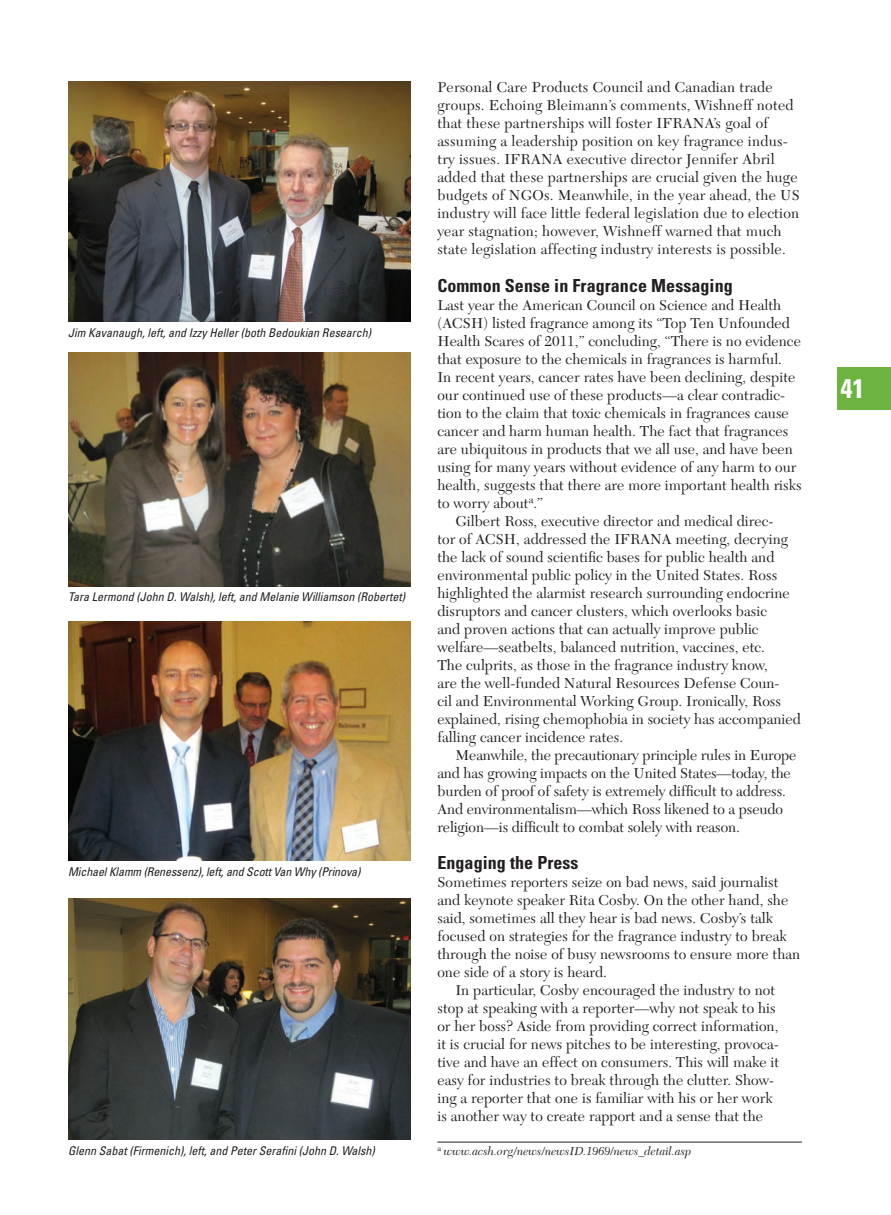
<style>
.page{position:relative;width:891px;height:1215px;background:#fff}
.page>*{position:absolute;margin:0;border:0;box-sizing:border-box;transform-origin:0 0}
.t1{font:700 condensed 27px "Univers LT Std";color:#fff}
.t2{font:700 condensed 18px "Univers LT Std";letter-spacing:.005em;color:#231f20}
.t3{font:15px/18px "New Caledonia";letter-spacing:.005em;color:#231f20}
.t4{font:italic condensed 12px "Univers LT Std";color:#231f20}
.t5{font:italic 12px "New Caledonia";color:#231f20}
</style>
<div class="page">
<div style="left:838px;top:367px;width:53px;height:42px;background:#6cb43f"></div>
<hr style="left:437px;top:1142px;width:365px;height:1px;background:#231f20">
<img style="left:68px;top:81px;width:342px;height:241px">
<img style="left:68px;top:352px;width:342px;height:235px">
<img style="left:68px;top:621px;width:342px;height:239px">
<img style="left:68px;top:899px;width:342px;height:241px">
<p class="t4" style="left:68px;top:325px;width:305px">Jim Kavanaugh, left, and Izzy Heller (both Bedoukian Research)</p>
<p class="t4" style="left:68px;top:589px;width:339px">Tara Lermond (John D. Walsh), left, and Melanie Williamson (Robertet)</p>
<p class="t4" style="left:68px;top:864px;width:294px">Michael Klamm (Renessenz), left, and Scott Van Why (Prinova)</p>
<p class="t4" style="left:68px;top:1144px;width:308px">Glenn Sabat (Firmenich), left, and Peter Serafini (John D. Walsh)</p>
<p class="t3" style="left:437px;top:79px;width:364px">Personal Care Products Council and Canadian trade groups. Echoing Bleimann’s comments, Wishneff noted that these partnerships will foster IFRANA’s goal of assuming a leadership position on key fragrance indus&shy;try issues. IFRANA executive director Jennifer Abril added that these partnerships are crucial given the huge budgets of NGOs. Meanwhile, in the year ahead, the US industry will face little federal legislation due to election year stagnation; however, Wishneff warned that much state legislation affecting industry interests is possible.</p>
<p class="t2" style="left:437px;top:274px;width:297px">Common Sense in Fragrance Messaging</p>
<p class="t3" style="left:437px;top:296px;width:345px">Last year the American Council on Science and Health</p>
<p class="t3" style="left:437px;top:314px;width:354px">(ACSH) listed fragrance among its “Top Ten Unfounded</p>
<p class="t3" style="left:437px;top:332px;width:365px">Health Scares of 2011,” concluding, “There is no evidence</p>
<p class="t3" style="left:437px;top:350px;width:346px">that exposure to the chemicals in fragrances is harmful.</p>
<p class="t3" style="left:437px;top:368px;width:359px">In recent years, cancer rates have been declining, despite</p>
<p class="t3" style="left:437px;top:386px;width:349px">our continued use of these products—a clear contradic-</p>
<p class="t3" style="left:437px;top:404px;width:353px">tion to the claim that toxic chemicals in fragrances cause</p>
<p class="t3" style="left:437px;top:422px;width:352px">cancer and harm human health. The fact that fragrances</p>
<p class="t3" style="left:437px;top:440px;width:357px">are ubiquitous in products that we all use, and have been</p>
<p class="t3" style="left:437px;top:458px;width:360px">using for many years without evidence of any harm to our</p>
<p class="t3" style="left:437px;top:476px;width:366px">health, suggests that there are more important health risks</p>
<p class="t3" style="left:437px;top:494px;width:107px">to worry about<sup>a</sup>.”</p>
<p class="t3" style="left:455px;top:512px;width:320px">Gilbert Ross, executive director and medical direc-</p>
<p class="t3" style="left:437px;top:530px;width:352px">tor of ACSH, addressed the IFRANA meeting, decrying</p>
<p class="t3" style="left:437px;top:548px;width:339px">the lack of sound scientific bases for public health and</p>
<p class="t3" style="left:437px;top:566px;width:341px">environmental public policy in the United States. Ross</p>
<p class="t3" style="left:437px;top:584px;width:354px">highlighted the alarmist research surrounding endocrine</p>
<p class="t3" style="left:437px;top:602px;width:331px">disruptors and cancer clusters, which overlooks basic</p>
<p class="t3" style="left:437px;top:620px;width:323px">and proven actions that can actually improve public</p>
<p class="t3" style="left:437px;top:638px;width:329px">welfare—seatbelts, balanced nutrition, vaccines, etc.</p>
<p class="t3" style="left:437px;top:656px;width:332px">The culprits, as those in the fragrance industry know,</p>
<p class="t3" style="left:437px;top:674px;width:344px">are the well-funded Natural Resources Defense Coun-</p>
<p class="t3" style="left:437px;top:692px;width:345px">cil and Environmental Working Group. Ironically, Ross</p>
<p class="t3" style="left:437px;top:710px;width:365px">explained, rising chemophobia in society has accompanied</p>
<p class="t3" style="left:437px;top:728px;width:187px">falling cancer incidence rates.</p>
<p class="t3" style="left:455px;top:746px;width:343px">Meanwhile, the precautionary principle rules in Europe</p>
<p class="t3" style="left:437px;top:764px;width:355px">and has growing impacts on the United States—today, the</p>
<p class="t3" style="left:437px;top:782px;width:350px">burden of proof of safety is extremely difficult to address.</p>
<p class="t3" style="left:437px;top:800px;width:347px">And environmentalism—which Ross likened to a pseudo</p>
<p class="t3" style="left:437px;top:818px;width:304px">religion—is difficult to combat solely with reason.</p>
<p class="t2" style="left:437px;top:852px;width:143px">Engaging the Press</p>
<p class="t3" style="left:437px;top:874px;width:343px">Sometimes reporters seize on bad news, said journalist</p>
<p class="t3" style="left:437px;top:892px;width:352px">and keynote speaker Rita Cosby. On the other hand, she</p>
<p class="t3" style="left:437px;top:910px;width:337px">said, sometimes all they hear is bad news. Cosby’s talk</p>
<p class="t3" style="left:437px;top:928px;width:351px">focused on strategies for the fragrance industry to break</p>
<p class="t3" style="left:437px;top:946px;width:364px">through the noise of busy newsrooms to ensure more than</p>
<p class="t3" style="left:437px;top:964px;width:171px">one side of a story is heard.</p>
<p class="t3" style="left:455px;top:982px;width:321px">In particular, Cosby encouraged the industry to not</p>
<p class="t3" style="left:437px;top:1000px;width:340px">stop at speaking with a reporter—why not speak to his</p>
<p class="t3" style="left:437px;top:1018px;width:343px">or her boss? Aside from providing correct information,</p>
<p class="t3" style="left:437px;top:1036px;width:343px">it is crucial for news pitches to be interesting, provoca-</p>
<p class="t3" style="left:437px;top:1054px;width:343px">tive and have an effect on consumers. This will make it</p>
<p class="t3" style="left:437px;top:1072px;width:338px">easy for industries to break through the clutter. Show-</p>
<p class="t3" style="left:437px;top:1090px;width:337px">ing a reporter that one is familiar with his or her work</p>
<p class="t3" style="left:437px;top:1108px;width:327px">is another way to create rapport and a sense that the</p>
<p class="t5" style="left:437px;top:1145px;width:256px"><sup>a</sup> www.acsh.org/news/newsID.1969/news_detail.asp</p>
<h1 class="t1" style="left:840px;top:371px;width:25px">41</h1>
</div>
